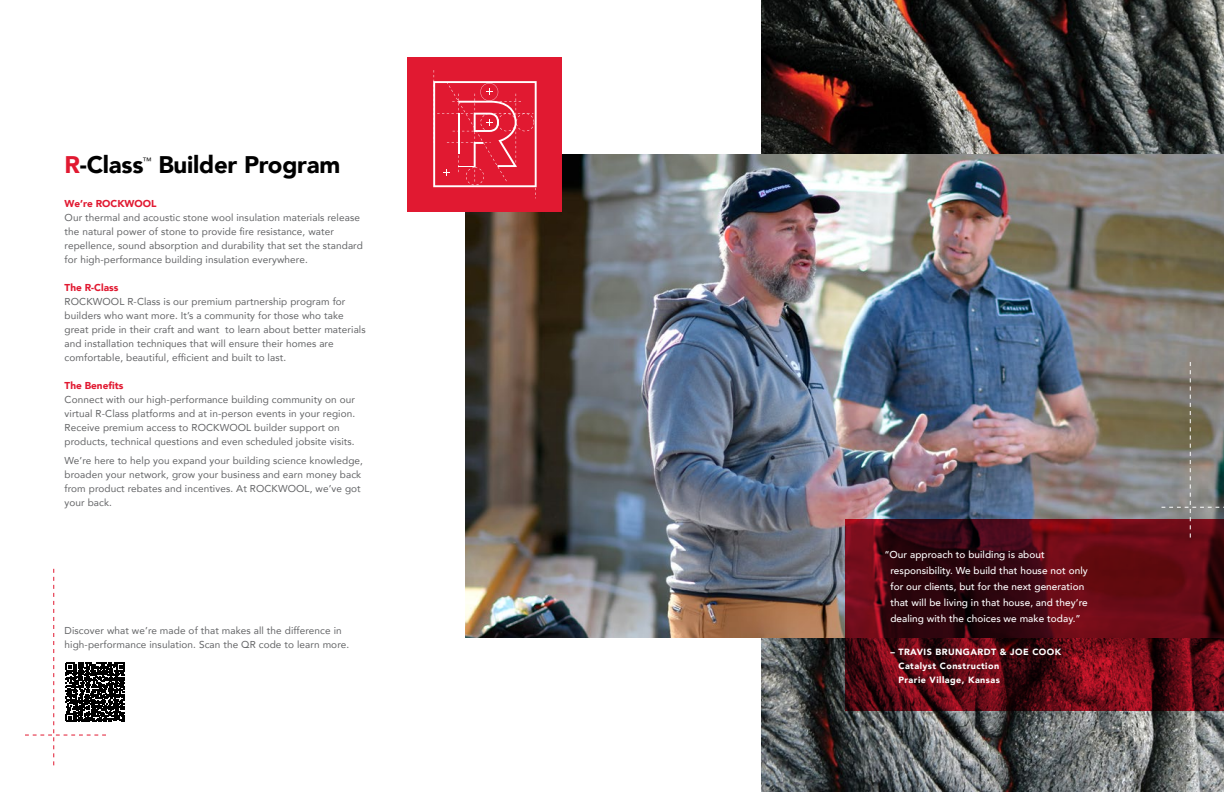
<style>
.page{position:relative;width:1224px;height:792px;background:#fff}
.page>*{position:absolute;margin:0;border:0;box-sizing:border-box;transform-origin:0 0}
.t1{font:900 24px "Avenir";letter-spacing:-.01em;color:#000}
.t2{font:10px/14px "Avenir";letter-spacing:.01em;color:#636466}
.t3{font:500 10px/16px "Avenir";letter-spacing:.005em;color:#fff}
.t4{font:900 10px "Avenir";color:#e11931}
.t5{font:9.2px "Avenir";color:#000}
.t6{font:900 9px/14px "Avenir";letter-spacing:.05em;color:#fff}
.s1{color:#e11931}
</style>
<div class="page">
<img style="left:762px;top:0;width:462px;height:792px">
<img style="left:466px;top:155px;width:758px;height:482px">
<svg style="left:846px;top:519px;width:378px;height:192px;background:#550913"></svg>
<svg style="left:1162px;top:362px;width:62px;height:176px;background:#7e726b"></svg>
<svg style="left:25px;top:569px;width:100px;height:196px"></svg>
<div style="left:408px;top:57px;width:154px;height:155px;background:#e11931"></div>
<svg style="left:433px;top:70px;width:104px;height:128px"></svg>
<h1 class="t1" style="left:65px;top:144px;width:81px"><span class="s1">R</span>-Class</h1>
<p class="t5" style="left:142px;top:155px;width:11px">™</p>
<h1 class="t1" style="left:158px;top:144px;width:183px">Builder Program</h1>
<p class="t4" style="left:65px;top:195px;width:93px">We’re ROCKWOOL</p>
<p class="t2" style="left:65px;top:210px;width:300px">Our thermal and acoustic stone wool insulation materials release the natural power of stone to provide fire resistance, water repellence, sound absorption and durability that set the standard for high-performance building insulation everywhere.</p>
<p class="t4" style="left:65px;top:279px;width:55px">The R-Class</p>
<p class="t2" style="left:65px;top:294px;width:303px">ROCKWOOL R-Class is our premium partnership program for builders who want more. It’s a community for those who take great pride in their craft and want to learn about better materials and installation techniques that will ensure their homes are comfortable, beautiful, efficient and built to last.</p>
<p class="t4" style="left:65px;top:377px;width:60px">The Benefits</p>
<p class="t2" style="left:65px;top:392px;width:292px">Connect with our high-performance building community on our virtual R-Class platforms and at in-person events in your region.<br>Receive premium access to ROCKWOOL builder support on products, technical questions and even scheduled jobsite visits.</p>
<p class="t2" style="left:65px;top:453px;width:300px">We’re here to help you expand your building science knowledge, broaden your network, grow your business and earn money back from product rebates and incentives. At ROCKWOOL, we’ve got your back.</p>
<p class="t2" style="left:65px;top:623px;width:286px">Discover what we’re made of that makes all the difference in high-performance insulation. Scan the QR code to learn more.</p>
<p class="t3" style="left:890px;top:546px;width:199px;text-indent:-6px">“Our approach to building is about responsibility. We build that house not only for our clients, but for the next generation that will be living in that house, and they’re dealing with the choices we make today.”</p>
<p class="t6" style="left:898px;top:644px;width:164px;text-indent:-8px">– TRAVIS BRUNGARDT &amp; JOE COOK<br>Catalyst Construction<br>Prarie Village, Kansas</p>
</div>
